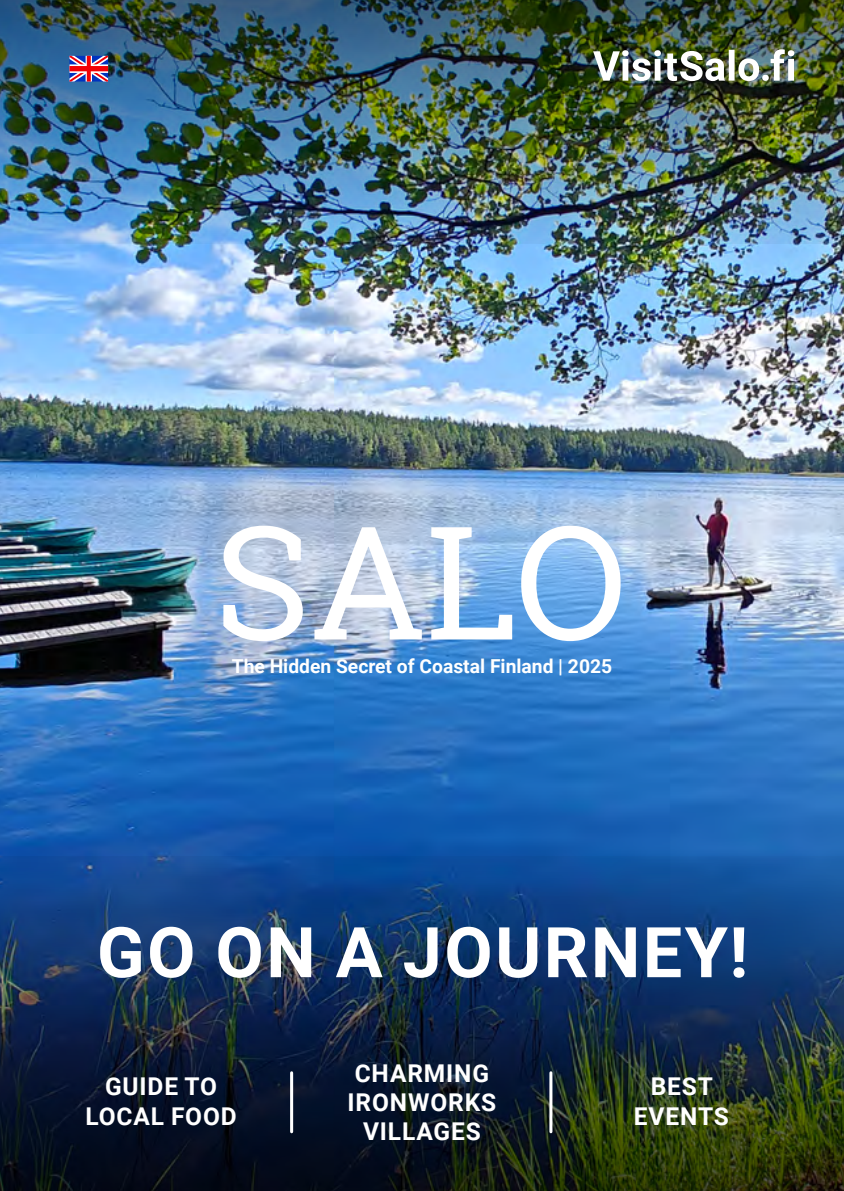
<style>
.page{position:relative;width:844px;height:1191px;background:#fff}
.page>*{position:absolute;margin:0;border:0;box-sizing:border-box;transform-origin:0 0}
.t1{font:700 70px "Roboto";letter-spacing:.035em;color:#fff}
.t2{font:700 24.5px/29.4px "Roboto";letter-spacing:.035em;color:#fff;text-align:center}
.t3{font:700 19.25px "Roboto";color:#fff}
</style>
<div class="page">
<img style="left:0;top:243px;width:843px;height:613px">
<img style="left:0;top:856px;width:843px;height:335px">
<img style="left:0;top:0;width:843px;height:243px">
<img style="left:593px;top:49px;width:201px;height:32px">
<svg style="left:223px;top:525px;width:397px;height:116px"></svg>
<hr style="left:290px;top:1072px;width:3px;height:59px;background:#fff">
<hr style="left:549px;top:1072px;width:3px;height:59px;background:#fff">
<svg style="left:69px;top:56px;width:39px;height:26px"></svg>
<p class="t3" style="left:232px;top:653px;width:382px">The Hidden Secret of Coastal Finland | 2025</p>
<h1 class="t1" style="left:97px;top:903px;width:652px">GO ON A JOURNEY!</h1>
<p class="t2" style="left:347px;top:1057px;width:150px">CHARMING<br>IRONWORKS<br>VILLAGES</p>
<p class="t2" style="left:85px;top:1071px;width:153px">GUIDE TO<br>LOCAL FOOD</p>
<p class="t2" style="left:633px;top:1071px;width:96px">BEST<br>EVENTS</p>
</div>
